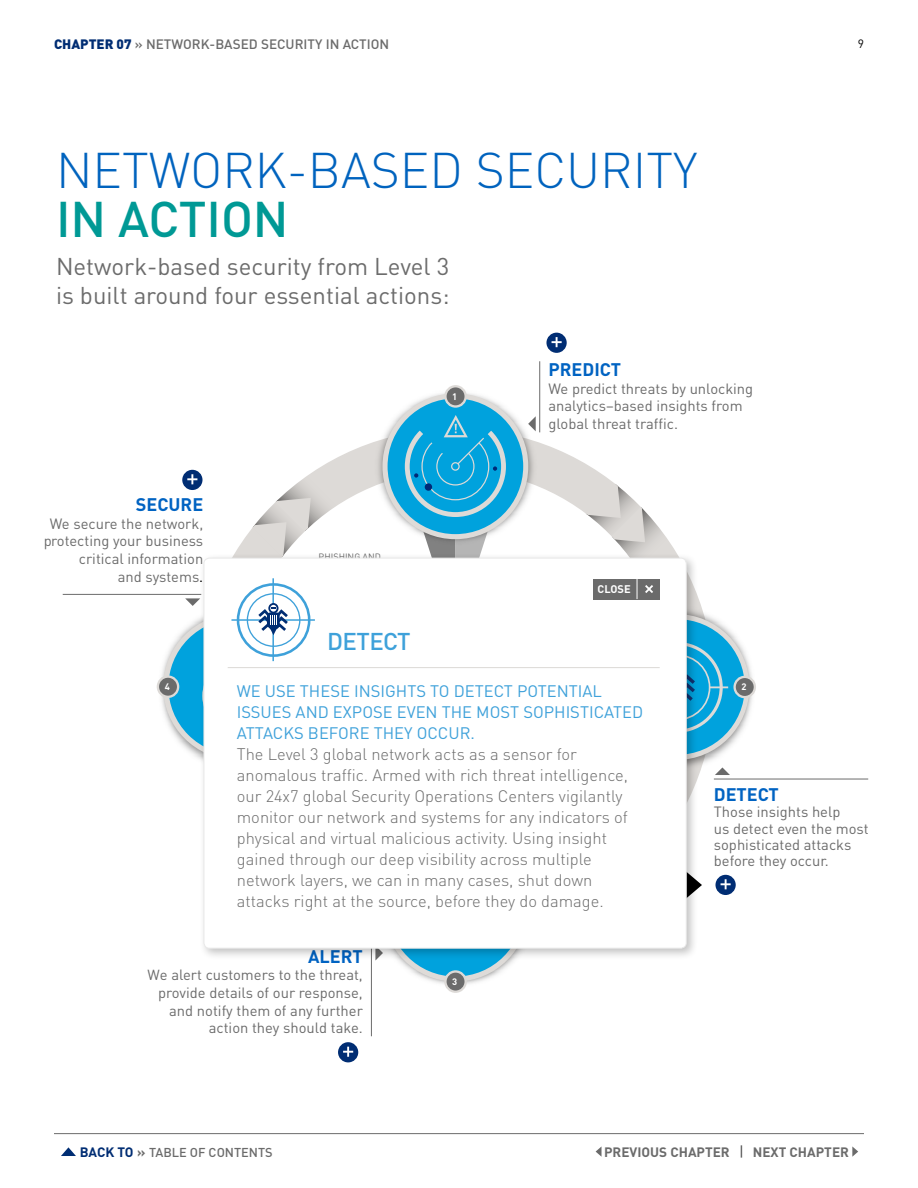
<style>
.page{position:relative;width:918px;height:1188px;background:#fff}
.page>*{position:absolute;margin:0;border:0;box-sizing:border-box;transform-origin:0 0}
.t1{font:300 49.5px "DIN";color:#0063be}
.t2{font:500 49.5px "DIN";color:#009995}
.t3{font:24px/28.8px "DIN";color:#6c6c6c}
.t4{font:500 24px "DIN";letter-spacing:-.025em;color:#3ea1da}
.t5{font:700 18px "DIN";color:#0063c2}
.t6{font:300 16.5px/21px "DIN";color:#6b6b6b}
.t7{font:16.5px/21px "DIN";color:#3ea1da}
.t8{font:14.7px/17.7px "DIN";color:#6b6b6b}
.t9{font:500 13.5px "DIN";color:#6b6b6b}
.t10{font:700 13.5px "DIN";color:#6b6b6b}
.t11{font:500 12.75px "DIN";color:#6b6b6b}
.t12{font:12px "DIN";color:#000}
.t13{font:700 10.95px "DIN";color:#fff}
.t14{font:700 9.3px "DIN";color:#fff}
.t15{font:9.15px/10.2px "DIN";color:#6b6b6b;text-align:right}
.s1{font-weight:900;color:#002d73}
.s2{color:#000}
.s3{font-size:14.4px}
.s4{font-weight:700;font-size:13.5px;color:#002d73}
.s5{font-weight:700;font-size:13.5px}
</style>
<div class="page">
<hr style="left:54px;top:1133px;width:810px;height:1px;background:#6c6c6c">
<svg style="left:741px;top:1145px;width:1px;height:13px"></svg>
<hr style="left:714px;top:779px;width:154px;height:1px;background:#6b6b6b">
<hr style="left:63px;top:594px;width:138px;height:1px;background:#6b6b6b">
<img style="left:702px;top:609px;width:104px;height:171px">
<img style="left:399px;top:348px;width:167px;height:67px">
<svg style="left:158px;top:677px;width:20px;height:20px"></svg>
<div style="left:157px;top:675px;width:22px;height:23px;border:2px solid #dddad7;border-radius:50%"></div>
<svg style="left:445px;top:971px;width:21px;height:21px"></svg>
<div style="left:444px;top:970px;width:23px;height:23px;border:2px solid #dddad7;border-radius:50%"></div>
<div style="left:604px;top:614px;width:145px;height:146px;background:#dedbd8;border-radius:50%"></div>
<div style="left:609px;top:619px;width:136px;height:136px;background:#00a2dd;border-radius:50%"></div>
<hr style="left:626px;top:686px;width:102px;height:2px;background:#dddad7">
<svg style="left:645px;top:655px;width:65px;height:65px"></svg>
<div style="left:735px;top:677px;width:20px;height:20px;background:#6b6b6b;border-radius:50%"></div>
<div style="left:733px;top:676px;width:23px;height:22px;border:2px solid #dddad7;border-radius:50%"></div>
<div style="left:382px;top:393px;width:146px;height:146px;background:#dedbd8;border-radius:50%"></div>
<div style="left:388px;top:398px;width:135px;height:136px;background:#00a2dd;border-radius:50%"></div>
<svg style="left:445px;top:386px;width:21px;height:21px"></svg>
<div style="left:444px;top:385px;width:23px;height:23px;border:2px solid #dddad7;border-radius:50%"></div>
<hr style="left:539px;top:361px;width:1px;height:71px;background:#6b6b6b">
<div style="left:546px;top:333px;width:21px;height:20px;background:#002d73;border-radius:50%"></div>
<svg style="left:552px;top:337px;width:10px;height:10px"></svg>
<div style="left:715px;top:875px;width:21px;height:20px;background:#002d73;border-radius:50%"></div>
<svg style="left:721px;top:879px;width:10px;height:10px"></svg>
<div style="left:338px;top:1042px;width:20px;height:20px;background:#002d73;border-radius:50%"></div>
<svg style="left:343px;top:1047px;width:10px;height:10px"></svg>
<svg style="left:162px;top:415px;width:540px;height:568px"></svg>
<svg style="left:589px;top:572px;width:77px;height:33px;fill:#6b6b6b"></svg>
<p class="t9" style="left:54px;top:36px;width:337px"><span class="s1">CHAPTER 07</span> » NETWORK-BASED SECURITY IN ACTION</p>
<p class="t12" style="left:858px;top:37px;width:8px">9</p>
<h1 class="t1" style="left:56px;top:140px;width:643px">NETWORK-BASED SECURITY</h1>
<h1 class="t2" style="left:56px;top:188px;width:234px">IN ACTION</h1>
<h2 class="t3" style="left:56px;top:251px;width:395px">Network-based security from Level 3 is built around four essential actions:</h2>
<p class="t5" style="left:136px;top:493px;width:69px">SECURE</p>
<p class="t8" style="left:43px;top:514px;width:162px;text-align:right">We secure the network, protecting your business critical information<br>and systems<span class="s2">.</span></p>
<p class="t14" style="left:165px;top:680px;width:7px">4</p>
<p class="t15" style="left:319px;top:551px;width:64px">PHISHING AND</p>
<p class="t14" style="left:452px;top:390px;width:7px">1</p>
<p class="t5" style="left:549px;top:358px;width:74px">PREDICT</p>
<p class="t8" style="left:549px;top:379px;width:206px">We predict threats by unlocking analytics–based insights from global threat traffic.</p>
<p class="t13" style="left:598px;top:582px;width:35px">CLOSE</p>
<h2 class="t4" style="left:327px;top:626px;width:85px">DETECT</h2>
<p class="t7" style="left:237px;top:680px;width:408px">WE USE THESE INSIGHTS TO DETECT POTENTIAL<br>ISSUES AND EXPOSE EVEN THE MOST SOPHISTICATED<br>ATTACKS BEFORE THEY OCCUR.</p>
<p class="t6" style="left:237px;top:743px;width:393px">The Level 3 global network acts as a sensor for anomalous traffic. Armed with rich threat intelligence, our 24x7 global Security Operations Centers vigilantly monitor our network and systems for any indicators of physical and virtual malicious activity. Using insight gained through our deep visibility across multiple network layers, we can in many cases, shut down attacks right at the source, before they do damage.</p>
<p class="t15" style="left:302px;top:742px;width:53px">WEB-BASED<br>ATTACK</p>
<p class="t15" style="left:558px;top:751px;width:33px">ATTACK</p>
<p class="t15" style="left:532px;top:814px;width:85px">DENIAL OF SERVICE</p>
<p class="t14" style="left:741px;top:681px;width:7px">2</p>
<p class="t5" style="left:714px;top:783px;width:67px">DETECT</p>
<p class="t8" style="left:714px;top:804px;width:156px;line-height:16.2px">Those insights help<br>us detect even the most sophisticated attacks before they occur.</p>
<p class="t5" style="left:308px;top:944px;width:56px">ALERT</p>
<p class="t8" style="left:148px;top:966px;width:217px;text-align:right"><span class="s3">W</span>e alert customers to the threat, provide details of our response, and notify them of any further action they should take.</p>
<p class="t14" style="left:452px;top:975px;width:7px">3</p>
<p class="t11" style="left:80px;top:1144px;width:195px"><span class="s4">BACK TO</span> <span class="s5">»</span> TABLE OF CONTENTS</p>
<p class="t10" style="left:604px;top:1143px;width:127px">PREVIOUS CHAPTER</p>
<p class="t10" style="left:753px;top:1143px;width:98px">NEXT CHAPTER</p>
</div>
